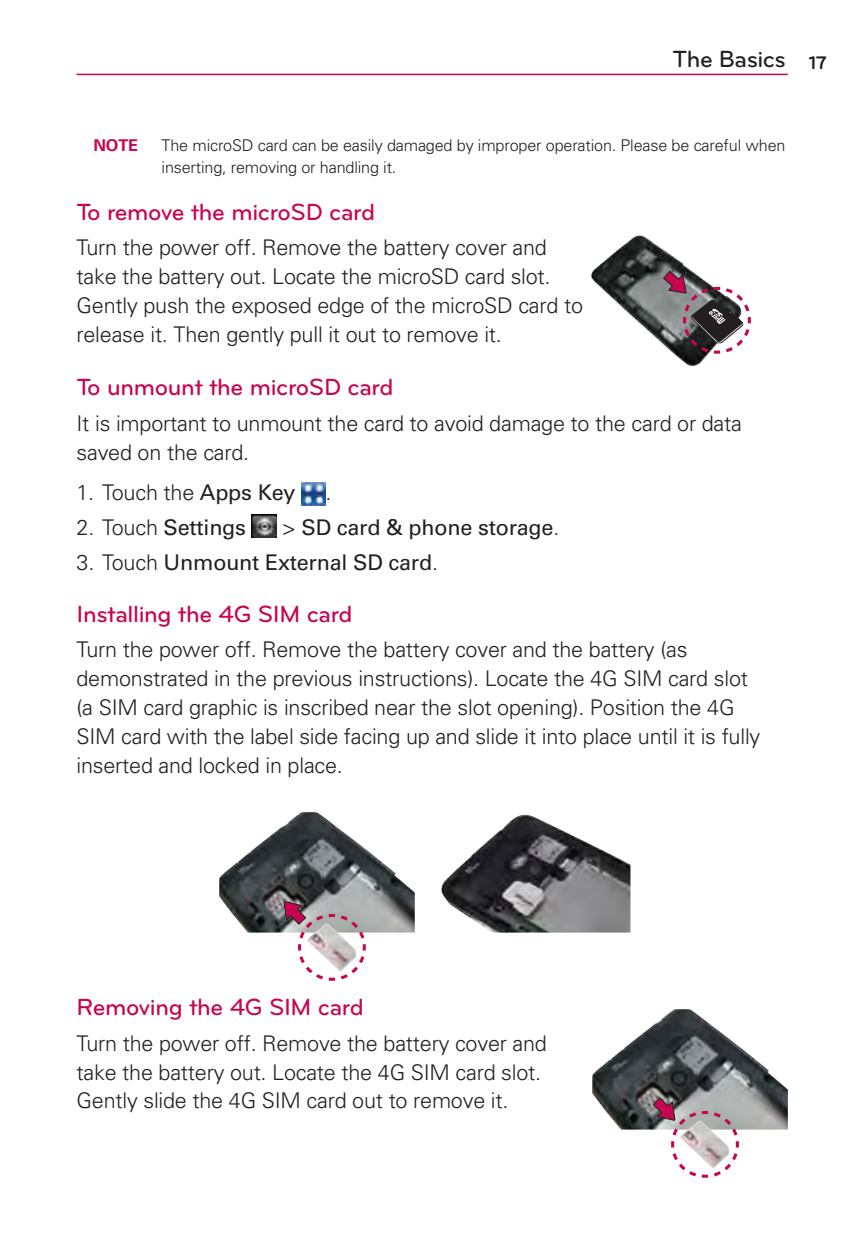
<style>
.page{position:relative;width:864px;height:1242px;background:#fff}
.page>*{position:absolute;margin:0;border:0;box-sizing:border-box;transform-origin:0 0}
.t1{font:500 24.3px "Bryant LG";letter-spacing:-.015em;color:#c60651}
.t2{font:500 24.3px "Bryant LG";letter-spacing:-.02em;color:#231f20}
.t3{font:300 21.6px/28.8px "Univers";letter-spacing:-.01em;color:#231f20}
.t4{font:21.6px "Univers";letter-spacing:-.01em;color:#231f20}
.t5{font:300 16.2px/22.5px "Univers";letter-spacing:-.01em;color:#231f20}
.t6{font:700 16.2px "Univers";color:#c60651}
.s1{font-weight:400}
.s2{font-weight:300}
</style>
<div class="page">
<hr style="left:77px;top:74px;width:711px;height:1px;background:#c60651">
<img style="left:301px;top:483px;width:25px;height:23px">
<img style="left:252px;top:514px;width:24px;height:23px">
<img style="left:441px;top:815px;width:189px;height:118px">
<img style="left:219px;top:812px;width:196px;height:121px">
<svg style="left:283px;top:901px;width:84px;height:80px"></svg>
<img style="left:592px;top:1009px;width:196px;height:121px">
<svg style="left:652px;top:1097px;width:88px;height:81px"></svg>
<img style="left:591px;top:235px;width:116px;height:131px">
<svg style="left:663px;top:270px;width:88px;height:85px"></svg>
<p class="t2" style="left:672px;top:50px;width:156px">The Basics <sub>17</sub></p>
<p class="t6" style="left:94px;top:139px;width:46px">NOTE</p>
<p class="t5" style="left:162px;top:135px;width:625px">The microSD card can be easily damaged by improper operation. Please be careful when inserting, removing or handling it.</p>
<p class="t1" style="left:77px;top:202px;width:300px">To remove the microSD card</p>
<p class="t3" style="left:77px;top:235px;width:508px">Turn the power off. Remove the battery cover and take the battery out. Locate the microSD card slot.<br>Gently push the exposed edge of the microSD card to release it. Then gently pull it out to remove it.</p>
<p class="t1" style="left:77px;top:378px;width:318px">To unmount the microSD card</p>
<p class="t3" style="left:77px;top:411px;width:667px">It is important to unmount the card to avoid damage to the card or data saved on the card.</p>
<p class="t3" style="left:77px;top:480px;width:221px">1. Touch the <span class="s1">Apps Key</span></p>
<p class="t3" style="left:326px;top:480px;width:8px">.</p>
<p class="t4" style="left:77px;top:520px;width:171px"><span class="s2">2. Touch</span> Settings</p>
<p class="t4" style="left:282px;top:520px;width:279px"><span class="s2">&gt;</span> SD card &amp; phone storage<span class="s2">.</span></p>
<p class="t4" style="left:77px;top:554px;width:363px"><span class="s2">3. Touch</span> Unmount External SD card<span class="s2">.</span></p>
<p class="t1" style="left:77px;top:604px;width:278px">Installing the 4G SIM card</p>
<p class="t3" style="left:77px;top:637px;width:685px">Turn the power off. Remove the battery cover and the battery (as demonstrated in the previous instructions). Locate the 4G SIM card slot (a SIM card graphic is inscribed near the slot opening). Position the 4G SIM card with the label side facing up and slide it into place until it is fully inserted and locked in place.</p>
<p class="t1" style="left:77px;top:998px;width:289px">Removing the 4G SIM card</p>
<p class="t3" style="left:77px;top:1031px;width:472px">Turn the power off. Remove the battery cover and take the battery out. Locate the 4G SIM card slot.<br>Gently slide the 4G SIM card out to remove it.</p>
</div>
